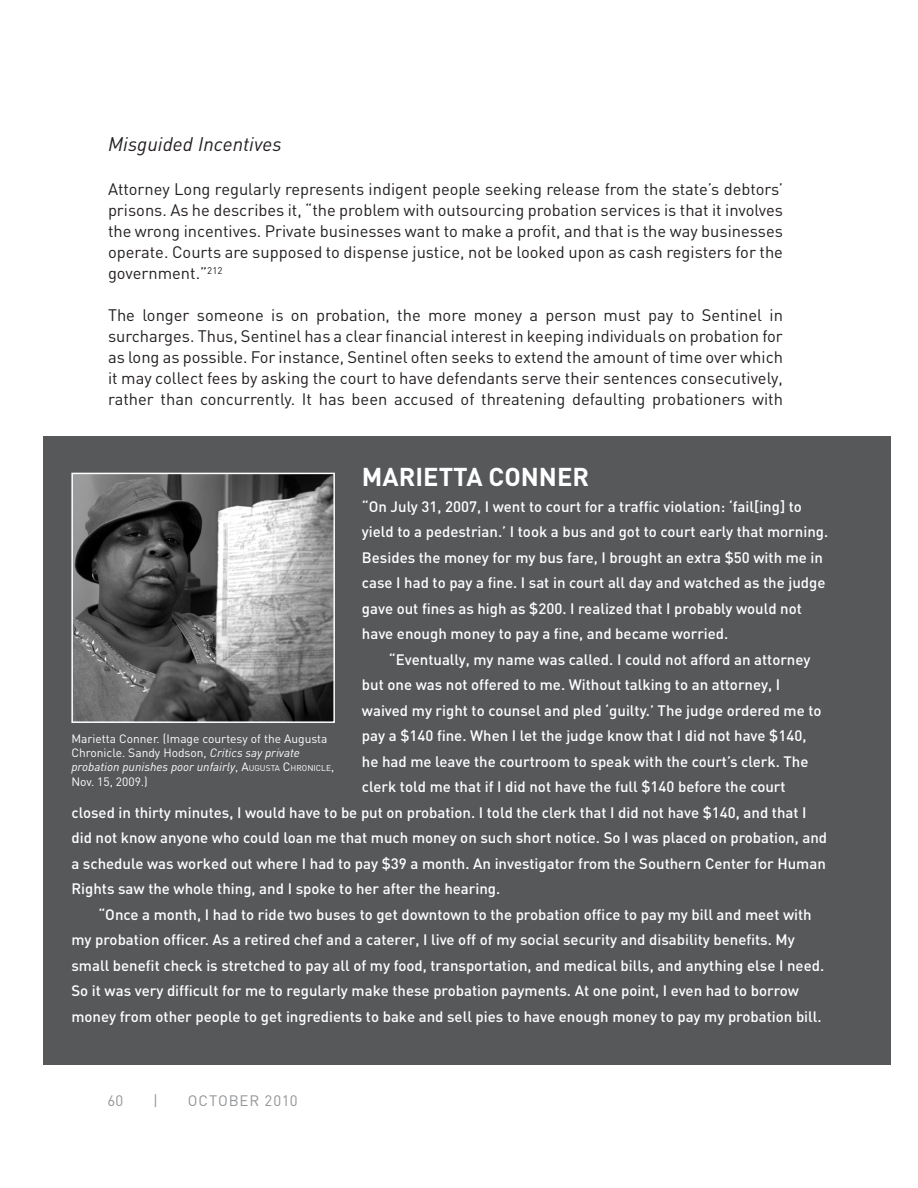
<style>
.page{position:relative;width:918px;height:1188px;background:#fff}
.page>*{position:absolute;margin:0;border:0;box-sizing:border-box;transform-origin:0 0}
.t1{font:700 25.5px "DIN";color:#fff}
.sub-sub_headers{font:italic 19.5px "DIN";letter-spacing:.005em;color:#231f20}
.t2{font:16.5px/21px "DIN";color:#231f20;text-align:justify}
.t3{font:500 15px/25.5px "DIN";color:#fff}
.t4{font:15px "DIN";letter-spacing:.055em;color:#939598}
.Paragraph_Style_1{font:12px/14.4px "DIN";color:#fff}
.s1{font-style:italic}
.s2{font-style:inherit}
.s3{font-size:8.4px}
</style>
<div class="page">
<div style="left:43px;top:436px;width:848px;height:628px;background:#57585a"></div>
<img style="left:74px;top:476px;width:258px;height:244px">
<div style="left:71px;top:473px;width:264px;height:250px;border:2px solid #fff"></div>
<p class="sub-sub_headers" style="left:108px;top:132px;width:175px">Misguided Incentives</p>
<p class="t2" style="left:108px;top:179px;width:677px">Attorney Long regularly represents indigent people seeking release from the state’s debtors’ prisons. As he describes it, “the problem with outsourcing probation services is that it involves the wrong incentives. Private businesses want to make a profit, and that is the way businesses operate. Courts are supposed to dispense justice, not be looked upon as cash registers for the government.”<sup>212</sup></p>
<p class="t2" style="left:108px;top:305px;width:677px">The longer someone is on probation, the more money a person must pay to Sentinel in surcharges. Thus, Sentinel has a clear financial interest in keeping individuals on probation for as long as possible. For instance, Sentinel often seeks to extend the amount of time over which it may collect fees by asking the court to have defendants serve their sentences consecutively, rather than concurrently. It has been accused of threatening defaulting probationers with</p>
<p class="t1" style="left:362px;top:460px;width:229px">MARIETTA CONNER</p>
<p class="t3" style="left:362px;top:493px;width:468px">“On July 31, 2007, I went to court for a traffic violation: ‘fail[ing] to yield to a pedestrian.’ I took a bus and got to court early that morning.<br>Besides the money for my bus fare, I brought an extra $50 with me in case I had to pay a fine. I sat in court all day and watched as the judge gave out fines as high as $200. I realized that I probably would not have enough money to pay a fine, and became worried.</p>
<p class="t3" style="left:389px;top:646px;width:423px">“Eventually, my name was called. I could not afford an attorney</p>
<p class="t3" style="left:362px;top:672px;width:420px">but one was not offered to me. Without talking to an attorney, I</p>
<p class="t3" style="left:362px;top:697px;width:461px">waived my right to counsel and pled ‘guilty.’ The judge ordered me to</p>
<p class="t3" style="left:362px;top:723px;width:446px">pay a $140 fine. When I let the judge know that I did not have $140,</p>
<p class="t3" style="left:362px;top:748px;width:448px">he had me leave the courtroom to speak with the court’s clerk. The</p>
<p class="t3" style="left:362px;top:774px;width:425px">clerk told me that if I did not have the full $140 before the court</p>
<p class="t3" style="left:71px;top:799px;width:737px">closed in thirty minutes, I would have to be put on probation. I told the clerk that I did not have $140, and that I</p>
<p class="t3" style="left:71px;top:825px;width:757px">did not know anyone who could loan me that much money on such short notice. So I was placed on probation, and</p>
<p class="t3" style="left:71px;top:850px;width:756px">a schedule was worked out where I had to pay $39 a month. An investigator from the Southern Center for Human</p>
<p class="t3" style="left:71px;top:876px;width:430px">Rights saw the whole thing, and I spoke to her after the hearing.</p>
<p class="t3" style="left:71px;top:901px;width:754px;text-indent:27px">“Once a month, I had to ride two buses to get downtown to the probation office to pay my bill and meet with my probation officer. As a retired chef and a caterer, I live off of my social security and disability benefits. My small benefit check is stretched to pay all of my food, transportation, and medical bills, and anything else I need.<br>So it was very difficult for me to regularly make these probation payments. At one point, I even had to borrow money from other people to get ingredients to bake and sell pies to have enough money to pay my probation bill.</p>
<p class="Paragraph_Style_1" style="left:71px;top:731px;width:264px">Marietta Conner. (Image courtesy of the Augusta Chronicle. Sandy Hodson, <span class="s1">Critics say private probation punishes poor unfairly</span>, <span class="s2">A</span><span class="s3">UGUSTA</span> <span class="s2">C</span><span class="s3">HRONICLE</span>, Nov. 15, 2009.)</p>
<p class="t4" style="left:108px;top:1091px;width:17px">60</p>
<p class="t4" style="left:153px;top:1091px;width:6px">|</p>
<p class="t4" style="left:188px;top:1091px;width:111px">OCTOBER 2010</p>
</div>
